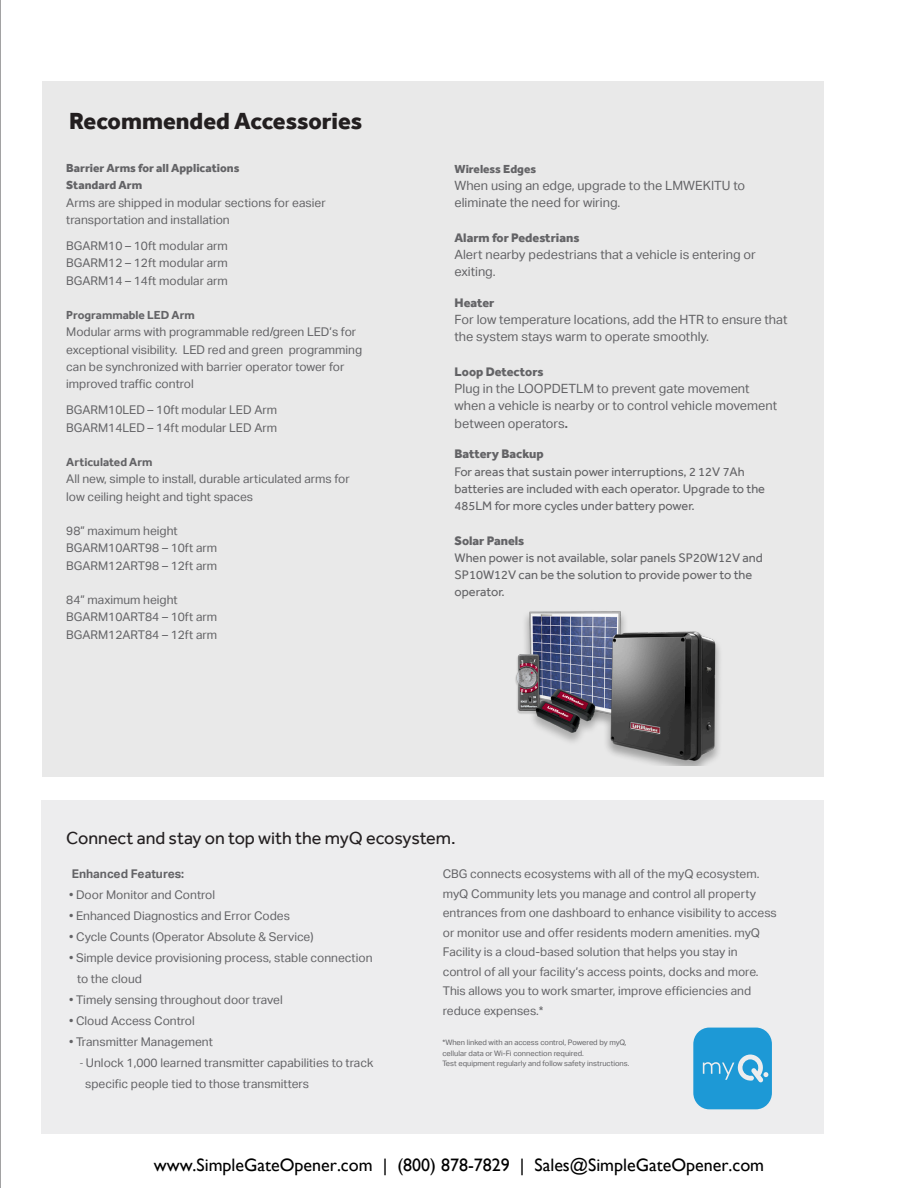
<style>
.page{position:relative;width:918px;height:1188px;background:#fff}
.page>*{position:absolute;margin:0;border:0;box-sizing:border-box;transform-origin:0 0}
.Heading_4{font:800 24px "Effra";color:#231f20}
.t1{font:18px "Gill Sans";color:#000}
.Heading_4-2{font:18px "Effra";color:#231f20}
.t2{font:12.75px/17.2px "Aktiv Grotesk";color:#636366}
.t3{font:12.75px/17.2px "Effra";color:#636366}
.t4{font:800 12.75px "Effra";color:#636366}
.t5{font:12px/19.5px "Aktiv Grotesk";color:#636366}
.t6{font:800 12px "Effra";color:#636366}
.t7{font:700 12px "Effra";color:#636366}
.t8{font:700 12px "Aktiv Grotesk";color:#636366}
.t9{font:7.5px "Aktiv Grotesk";color:#636366}
.s1{font-family:"Effra";font-weight:800}
.s2{font-weight:700}
.s3{font-size:9px}
</style>
<div class="page">
<hr style="left:0;top:0;width:1px;height:1188px;background:#636366">
<div style="left:42px;top:81px;width:782px;height:695px;background:#e9e9e9"></div>
<div style="left:41px;top:800px;width:783px;height:334px;background:#ededee"></div>
<svg style="left:693px;top:1028px;width:79px;height:81px;background:#34a2d8"></svg>
<img style="left:515px;top:611px;width:205px;height:154px">
<p class="Heading_4" style="left:69px;top:106px;width:295px">Recommended Accessories</p>
<p class="t6" style="left:66px;top:161px;width:175px">Barrier Arms for all Applications</p>
<p class="t6" style="left:66px;top:178px;width:77px">Standard Arm</p>
<p class="t5" style="left:66px;top:193px;width:261px">Arms are shipped in modular sections for easier</p>
<p class="t5" style="left:66px;top:210px;width:165px">transportation and installation</p>
<p class="t5" style="left:66px;top:236px;width:163px">BGARM10 – 10ft modular arm</p>
<p class="t5" style="left:66px;top:253px;width:163px">BGARM12 – 12ft modular arm</p>
<p class="t5" style="left:66px;top:271px;width:163px">BGARM14 – 14ft modular arm</p>
<p class="t7" style="left:66px;top:308px;width:130px">Programmable LED Arm</p>
<p class="t5" style="left:66px;top:322px;width:292px">Modular arms with programmable red/green LED’s for</p>
<p class="t5" style="left:66px;top:340px;width:297px">exceptional visibility. LED red and green programming</p>
<p class="t5" style="left:66px;top:357px;width:280px">can be synchronized with barrier operator tower for</p>
<p class="t5" style="left:66px;top:374px;width:129px">improved traffic control</p>
<p class="t5" style="left:66px;top:400px;width:212px">BGARM10LED – 10ft modular LED Arm</p>
<p class="t5" style="left:66px;top:418px;width:212px">BGARM14LED – 14ft modular LED Arm</p>
<p class="t7" style="left:66px;top:455px;width:88px">Articulated Arm</p>
<p class="t5" style="left:66px;top:469px;width:285px">All new, simple to install, durable articulated arms for</p>
<p class="t5" style="left:66px;top:487px;width:188px">low ceiling height and tight spaces</p>
<p class="t5" style="left:66px;top:521px;width:113px">98” maximum height</p>
<p class="t5" style="left:66px;top:538px;width:152px">BGARM10ART98 – 10ft arm</p>
<p class="t5" style="left:66px;top:556px;width:152px">BGARM12ART98 – 12ft arm</p>
<p class="t5" style="left:66px;top:590px;width:113px">84” maximum height</p>
<p class="t5" style="left:66px;top:607px;width:152px">BGARM10ART84 – 10ft arm</p>
<p class="t5" style="left:66px;top:625px;width:152px">BGARM12ART84 – 12ft arm</p>
<p class="t6" style="left:454px;top:161px;width:83px">Wireless Edges</p>
<p class="t2" style="left:454px;top:177px;width:292px">When using an edge, upgrade to the LMWEKITU to eliminate the need for wiring.</p>
<p class="t2" style="left:454px;top:229px;width:303px"><span class="s1">Alarm for Pedestrians<br></span>Alert nearby pedestrians that a vehicle is entering or exiting.</p>
<p class="t2" style="left:454px;top:294px;width:334px"><span class="s1">Heater<br></span>For low temperature locations, add the HTR to ensure that the system stays warm to operate smoothly.</p>
<p class="t2" style="left:454px;top:363px;width:324px"><span class="s1">Loop Detectors<br></span>Plug in the LOOPDETLM to prevent gate movement when a vehicle is nearby or to control vehicle movement between operators<span class="s2">.</span></p>
<p class="t4" style="left:454px;top:447px;width:91px">Battery Backup</p>
<p class="t3" style="left:454px;top:463px;width:312px">For areas that sustain power interruptions, 2 12V 7Ah batteries are included with each operator. Upgrade to the<br>485LM for more cycles under battery power.</p>
<p class="t4" style="left:454px;top:533px;width:72px">Solar Panels</p>
<p class="t3" style="left:454px;top:549px;width:310px">When power is not available, solar panels SP20W12V and<br>SP10W12V can be the solution to provide power to the operator.</p>
<p class="Heading_4-2" style="left:66px;top:827px;width:391px">Connect and stay on top with the myQ ecosystem.</p>
<p class="t8" style="left:72px;top:867px;width:114px">Enhanced Features:</p>
<p class="t5" style="left:69px;top:885px;width:148px">• Door Monitor and Control</p>
<p class="t5" style="left:69px;top:906px;width:223px">• Enhanced Diagnostics and Error Codes</p>
<p class="t5" style="left:69px;top:927px;width:246px">• Cycle Counts (Operator Absolute &amp; Service)</p>
<p class="t5" style="left:69px;top:948px;width:305px">• Simple device provisioning process, stable connection</p>
<p class="t5" style="left:77px;top:969px;width:66px">to the cloud</p>
<p class="t5" style="left:69px;top:990px;width:215px">• Timely sensing throughout door travel</p>
<p class="t5" style="left:69px;top:1011px;width:127px">• Cloud Access Control</p>
<p class="t5" style="left:69px;top:1032px;width:145px">• Transmitter Management</p>
<p class="t5" style="left:80px;top:1053px;width:295px"><span class="s3">-</span> Unlock 1,000 learned transmitter capabilities to track</p>
<p class="t5" style="left:85px;top:1074px;width:226px">specific people tied to those transmitters</p>
<p class="t5" style="left:443px;top:864px;width:336px">CBG connects ecosystems with all of the myQ ecosystem. myQ Community lets you manage and control all property entrances from one dashboard to enhance visibility to access or monitor use and offer residents modern amenities. myQ Facility is a cloud-based solution that helps you stay in control of all your facility’s access points, docks and more.<br>This allows you to work smarter, improve efficiencies and reduce expenses.*</p>
<p class="t9" style="left:442px;top:1038px;width:186px">*When linked with an access control, Powered by myQ,</p>
<p class="t9" style="left:442px;top:1049px;width:143px">cellular data or Wi-Fi connection required.</p>
<p class="t9" style="left:442px;top:1059px;width:189px">Test equipment regularly and follow safety instructions.</p>
<h2 class="t1" style="left:154px;top:1155px;width:612px">www.SimpleGateOpener.com | (800) 878-7829 | Sales@SimpleGateOpener.com</h2>
</div>
